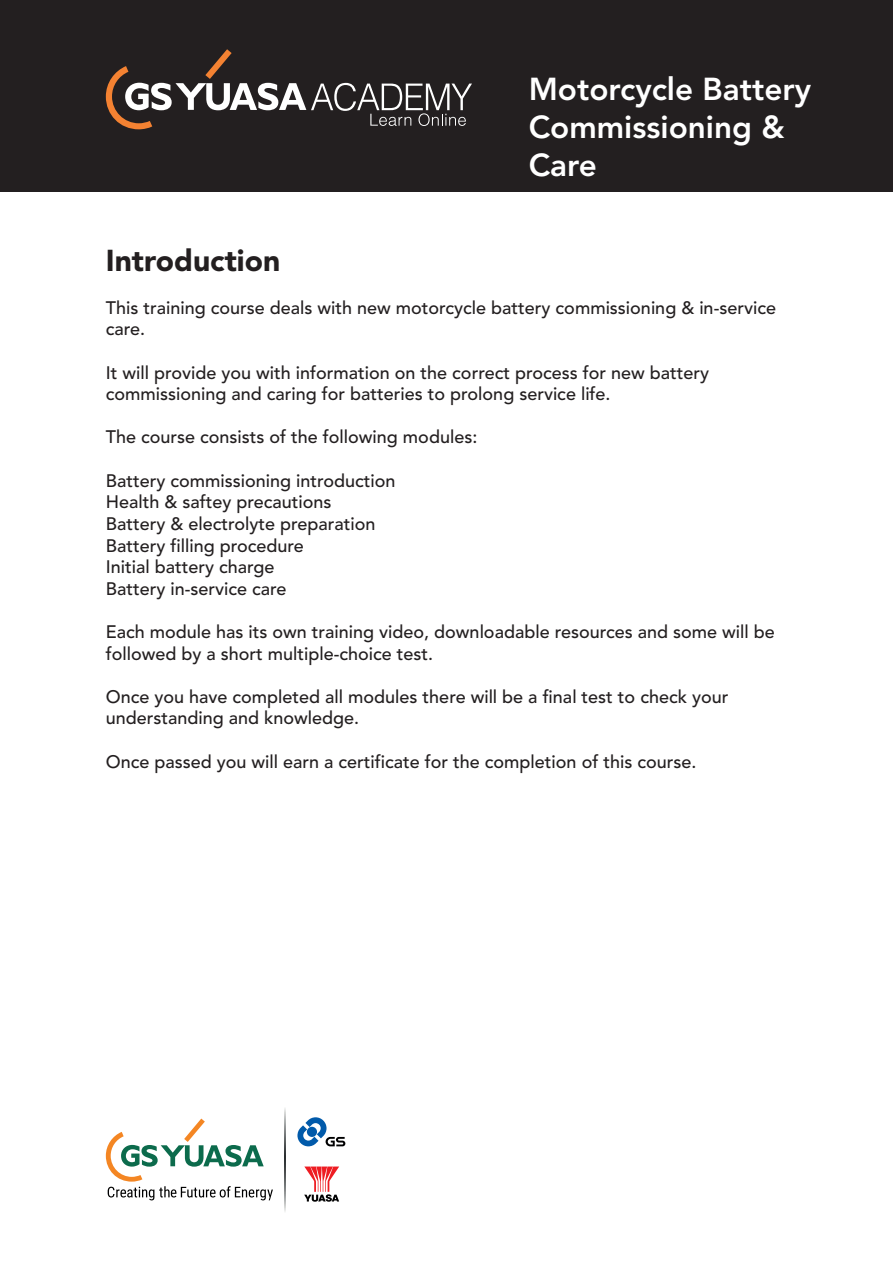
<style>
.page{position:relative;width:893px;height:1263px;background:#fff}
.page>*{position:absolute;margin:0;border:0;box-sizing:border-box;transform-origin:0 0}
.t1{font:800 31.5px/37.8px "Avenir";color:#fff}
.t2{font:900 30px "Avenir";color:#231f20}
.t3{font:500 18px/21.6px "Avenir";color:#231f20}
</style>
<div class="page">
<div style="left:0;top:0;width:893px;height:191px;background:#231f20"></div>
<svg style="left:106px;top:49px;width:366px;height:80px"></svg>
<svg style="left:304px;top:1166px;width:35px;height:36px"></svg>
<svg style="left:297px;top:1117px;width:48px;height:29px"></svg>
<svg style="left:285px;top:1108px;width:1px;height:104px"></svg>
<svg style="left:106px;top:1118px;width:167px;height:82px"></svg>
<h1 class="t1" style="left:529px;top:72px;width:284px">Motorcycle Battery<br>Commissioning &amp;<br>Care</h1>
<h2 class="t2" style="left:106px;top:238px;width:176px">Introduction</h2>
<p class="t3" style="left:106px;top:297px;width:672px">This training course deals with new motorcycle battery commissioning &amp; in-service care.</p>
<p class="t3" style="left:106px;top:362px;width:605px">It will provide you with information on the correct process for new battery commissioning and caring for batteries to prolong service life.</p>
<p class="t3" style="left:106px;top:427px;width:373px">The course consists of the following modules:</p>
<p class="t3" style="left:106px;top:470px;width:291px">Battery commissioning introduction<br>Health &amp; saftey precautions<br>Battery &amp; electrolyte preparation<br>Battery filling procedure<br>Initial battery charge<br>Battery in-service care</p>
<p class="t3" style="left:106px;top:621px;width:670px">Each module has its own training video, downloadable resources and some will be followed by a short multiple-choice test.</p>
<p class="t3" style="left:106px;top:686px;width:624px">Once you have completed all modules there will be a final test to check your understanding and knowledge.</p>
<p class="t3" style="left:106px;top:751px;width:592px">Once passed you will earn a certificate for the completion of this course.</p>
</div>
